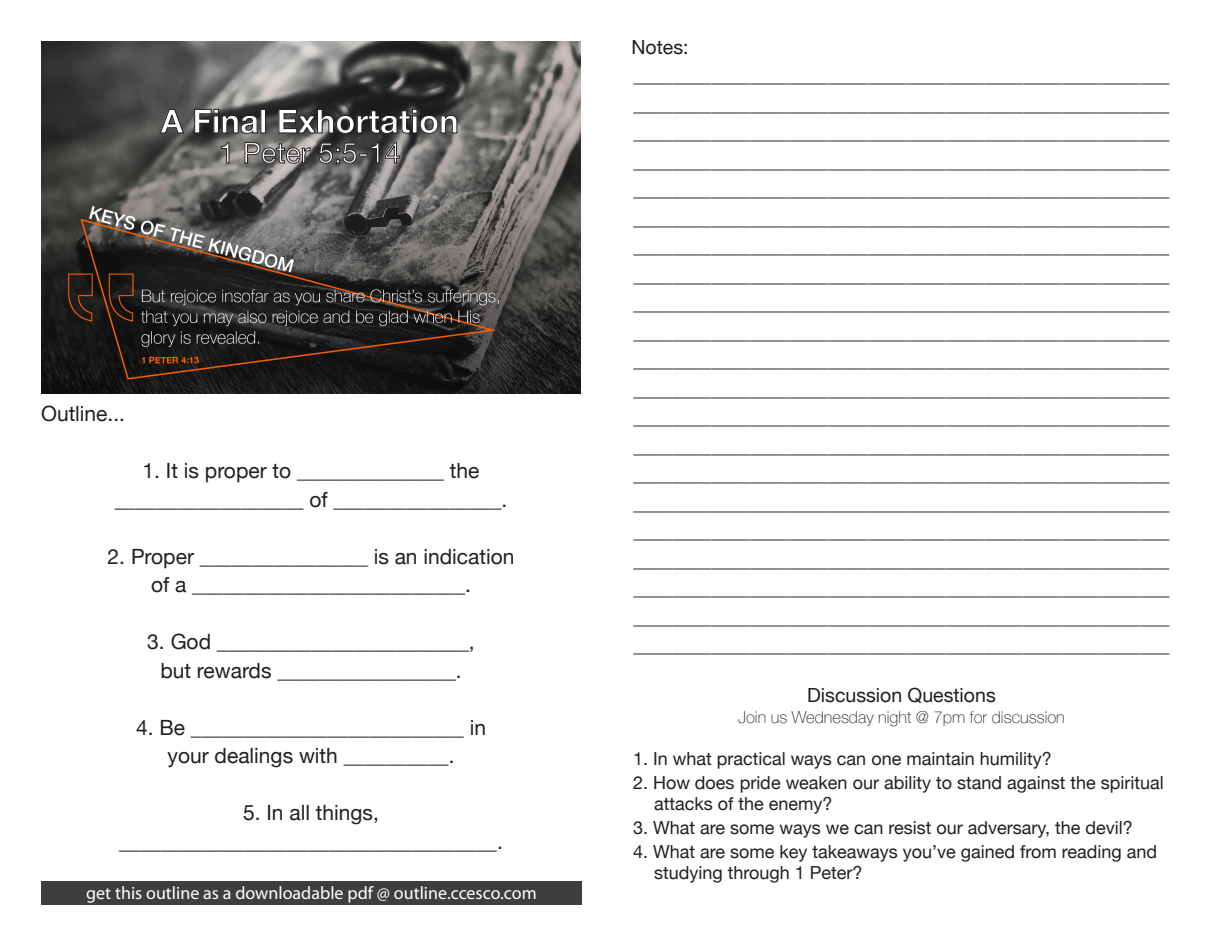
<style>
.page{position:relative;width:1215px;height:945px;background:#fff}
.page>*{position:absolute;margin:0;border:0;box-sizing:border-box;transform-origin:0 0}
.t1{font:700 33px "Helvetica Neue";color:#fff}
.t2{font:28.5px "Helvetica Neue";color:#fff}
.t3{font:21px/28.5px "Helvetica Neue";color:#231f20;text-align:center}
.t4{font:19.5px/28.5px "Helvetica Neue";color:#231f20}
.t5{font:18px/21px "Helvetica Neue";color:#231f20}
.t6{font:18px "Myriad Pro";color:#fff}
.t7{font:100 16.5px "Helvetica Neue";color:#231f20}
</style>
<div class="page">
<div style="left:41px;top:881px;width:541px;height:23px;background:#3e3e3f"></div>
<img style="left:41px;top:41px;width:539px;height:352px">
<svg style="left:160px;top:109px;width:24px;height:24px"></svg>
<svg style="left:194px;top:109px;width:64px;height:25px;background:#343434"></svg>
<div style="left:261px;top:109px;width:5px;height:24px;border:1px solid #231f20"></div>
<svg style="left:279px;top:109px;width:178px;height:25px;background:#343334"></svg>
<svg style="left:221px;top:142px;width:8px;height:21px"></svg>
<svg style="left:244px;top:142px;width:67px;height:22px"></svg>
<svg style="left:319px;top:142px;width:60px;height:22px"></svg>
<svg style="left:385px;top:142px;width:15px;height:21px"></svg>
<h1 class="t1" style="left:161px;top:95px;width:300px">A Final Exhortation</h1>
<h2 class="t2" style="left:219px;top:132px;width:183px">1 Peter 5:5-14</h2>
<p class="t3" style="left:41px;top:401px;width:86px">Outline...</p>
<p class="t3" style="left:115px;top:458px;width:394px">1. It is proper to ______________ the __________________ of ________________.</p>
<p class="t3" style="left:108px;top:543px;width:408px">2. Proper ________________ is an indication of a __________________________.</p>
<p class="t3" style="left:147px;top:629px;width:329px">3. God ________________________, but rewards _________________.</p>
<p class="t3" style="left:136px;top:714px;width:352px">4. Be __________________________ in your dealings with __________.</p>
<p class="t3" style="left:119px;top:800px;width:385px">5. In all things, ____________________________________.</p>
<p class="t6" style="left:86px;top:882px;width:452px">get this outline as a downloadable pdf @ outline.ccesco.com</p>
<p class="t4" style="left:632px;top:34px;width:540px">Notes: _______________________________________________________ _______________________________________________________ _______________________________________________________ _______________________________________________________ _______________________________________________________ _______________________________________________________ _______________________________________________________ _______________________________________________________ _______________________________________________________ _______________________________________________________ _______________________________________________________ _______________________________________________________ _______________________________________________________ _______________________________________________________ _______________________________________________________ _______________________________________________________ _______________________________________________________ _______________________________________________________ _______________________________________________________ _______________________________________________________ _______________________________________________________</p>
<p class="t4" style="left:807px;top:682px;width:190px">Discussion Questions</p>
<p class="t7" style="left:738px;top:704px;width:328px">Join us Wednesday night @ 7pm for discussion</p>
<p class="t5" style="left:633px;top:749px;width:420px">1. In what practical ways can one maintain humility?</p>
<p class="t5" style="left:654px;top:773px;width:511px;text-indent:-21px">2. How does pride weaken our ability to stand against the spiritual attacks of the enemy?</p>
<p class="t5" style="left:633px;top:818px;width:501px">3. What are some ways we can resist our adversary, the devil?</p>
<p class="t5" style="left:654px;top:842px;width:505px;text-indent:-21px">4. What are some key takeaways you’ve gained from reading and studying through 1 Peter?</p>
</div>
